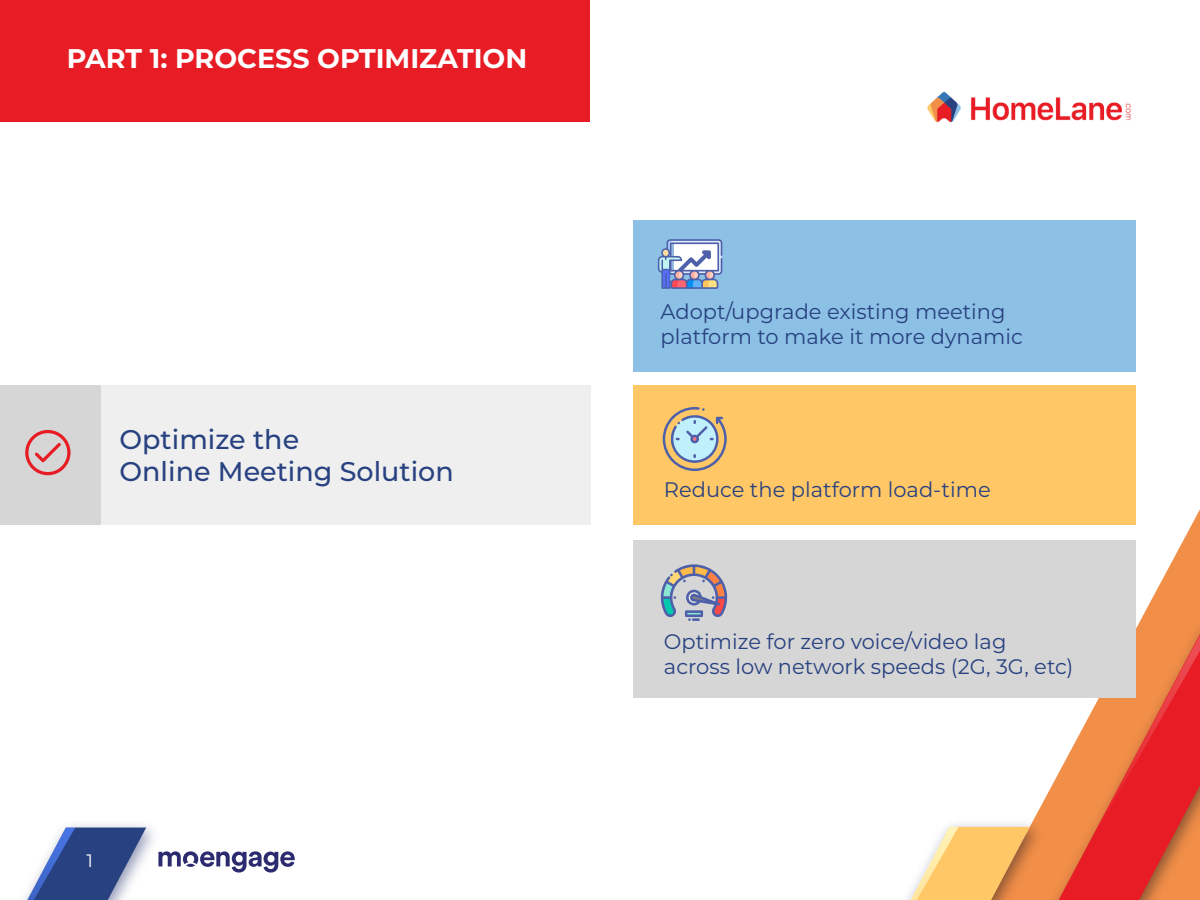
<style>
.page{position:relative;width:1200px;height:900px;background:#fff}
.page>*{position:absolute;margin:0;border:0;box-sizing:border-box;transform-origin:0 0}
.t1{font:500 27px/32.4px "Montserrat";color:#284180}
.t2{font:700 27px "Montserrat";color:#fff}
.t3{font:21px/25.2px "Montserrat";color:#284180}
.t4{font:18px "Montserrat";color:#fff}
</style>
<div class="page">
<svg style="left:21px;top:827px;width:125px;height:73px"></svg>
<img style="left:927px;top:91px;width:204px;height:32px">
<div style="left:0;top:0;width:590px;height:122px;background:#e71c24"></div>
<svg style="left:1147px;top:509px;width:53px;height:99px"></svg>
<img style="left:1037px;top:608px;width:163px;height:292px">
<svg style="left:1059px;top:622px;width:141px;height:278px;background:#ea5e40"></svg>
<svg style="left:158px;top:851px;width:137px;height:21px"></svg>
<div style="left:101px;top:386px;width:490px;height:139px;background:#efefef"></div>
<div style="left:0;top:386px;width:101px;height:139px;background:#d6d6d6"></div>
<img style="left:949px;top:813px;width:102px;height:87px">
<svg style="left:907px;top:827px;width:123px;height:73px"></svg>
<svg style="left:25px;top:430px;width:46px;height:45px"></svg>
<div style="left:633px;top:540px;width:503px;height:158px;background:#d6d6d6"></div>
<div style="left:633px;top:220px;width:503px;height:152px;background:#8cc0e5"></div>
<div style="left:633px;top:386px;width:503px;height:139px;background:#ffc766"></div>
<svg style="left:658px;top:239px;width:64px;height:50px;background:#a4aed0"></svg>
<svg style="left:663px;top:407px;width:64px;height:64px"></svg>
<svg style="left:660px;top:564px;width:68px;height:57px"></svg>
<p class="t2" style="left:67px;top:39px;width:462px">PART 1: PROCESS OPTIMIZATION</p>
<p class="t1" style="left:120px;top:422px;width:336px">Optimize the<br>Online Meeting Solution</p>
<p class="t4" style="left:87px;top:848px;width:8px">1</p>
<p class="t3" style="left:661px;top:298px;width:364px">Adopt/upgrade existing meeting platform to make it more dynamic</p>
<p class="t3" style="left:664px;top:476px;width:328px">Reduce the platform load-time</p>
<p class="t3" style="left:664px;top:628px;width:411px">Optimize for zero voice/video lag across low network speeds (2G, 3G, etc)</p>
</div>
